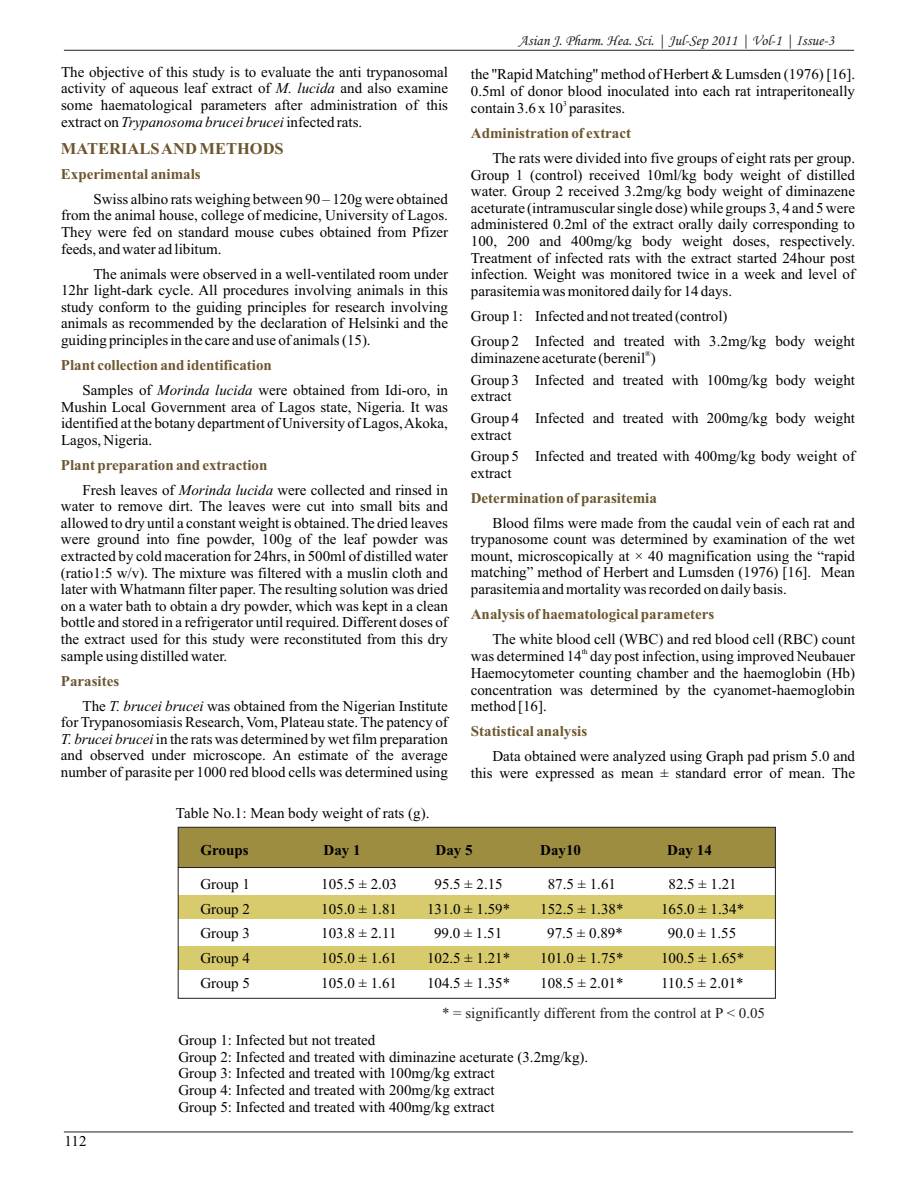
<style>
.page{position:relative;width:918px;height:1188px;background:#fff}
.page>*{position:absolute;margin:0;border:0;box-sizing:border-box;transform-origin:0 0}
.t1{font:700 16.5px "Times New Roman";color:#6c562e}
.t2{font:15px/16.6px "Times New Roman";color:#000;text-align:justify}
.t3{font:700 15px "Times New Roman";color:#6c562e}
.t4{font:italic 15px "Monotype Corsiva";color:#231f20}
.t5{font:15px "Times New Roman";color:#231f20}
.t6{font:700 15px "Times New Roman";color:#6b5635}
.t7{font:700 15px "Times New Roman";color:#000}
.t8{font:7.5px "Times New Roman";color:#000}
.s1{font-style:italic}
</style>
<div class="page">
<div style="left:178px;top:946px;width:597px;height:23px;background:#d7cb6e"></div>
<div style="left:178px;top:827px;width:598px;height:40px;background:#9d8d41"></div>
<div style="left:178px;top:895px;width:597px;height:24px;background:#d7cb6e"></div>
<div style="left:178px;top:867px;width:598px;height:131px;border:1px solid #231f20"></div>
<hr style="left:64px;top:50px;width:790px;height:1px;background:#231f20">
<hr style="left:64px;top:1132px;width:789px;height:1px;background:#231f20">
<p class="t2" style="left:61px;top:65px;width:389px">The objective of this study is to evaluate the anti trypanosomal activity of aqueous leaf extract of <span class="s1">M. lucida</span> and also examine some haematological parameters after administration of this extract on <span class="s1">Trypanosoma brucei brucei</span> infected rats.</p>
<p class="t1" style="left:61px;top:142px;width:224px">MATERIALS AND METHODS</p>
<p class="t3" style="left:61px;top:169px;width:141px">Experimental animals</p>
<p class="t2" style="left:61px;top:192px;width:389px;text-indent:32px">Swiss albino rats weighing between 90 – 120g were obtained from the animal house, college of medicine, University of Lagos.<br>They were fed on standard mouse cubes obtained from Pfizer feeds, and water ad libitum.</p>
<p class="t2" style="left:61px;top:267px;width:389px;text-indent:32px">The animals were observed in a well-ventilated room under 12hr light-dark cycle. All procedures involving animals in this study conform to the guiding principles for research involving animals as recommended by the declaration of Helsinki and the guiding principles in the care and use of animals (15).</p>
<p class="t2" style="left:61px;top:383px;width:389px;text-indent:22px">Samples of <span class="s1">Morinda lucida</span> were obtained from Idi-oro, in Mushin Local Government area of Lagos state, Nigeria. It was identified at the botany department of University of Lagos, Akoka, Lagos, Nigeria.</p>
<p class="t2" style="left:61px;top:483px;width:389px;text-indent:22px">Fresh leaves of <span class="s1">Morinda lucida</span> were collected and rinsed in water to remove dirt. The leaves were cut into small bits and allowed to dry until a constant weight is obtained. The dried leaves were ground into fine powder, 100g of the leaf powder was extracted by cold maceration for 24hrs, in 500ml of distilled water (ratio1:5 w/v). The mixture was filtered with a muslin cloth and later with Whatmann filter paper. The resulting solution was dried on a water bath to obtain a dry powder, which was kept in a clean bottle and stored in a refrigerator until required. Different doses of the extract used for this study were reconstituted from this dry sample using distilled water.</p>
<p class="t2" style="left:61px;top:699px;width:389px;text-indent:22px">The <span class="s1">T. brucei brucei</span> was obtained from the Nigerian Institute for Trypanosomiasis Research, Vom, Plateau state. The patency of <span class="s1">T. brucei brucei</span> in the rats was determined by wet film preparation and observed under microscope. An estimate of the average number of parasite per 1000 red blood cells was determined using</p>
<p class="t3" style="left:61px;top:360px;width:212px">Plant collection and identification</p>
<p class="t6" style="left:61px;top:459px;width:208px">Plant preparation and extraction</p>
<p class="t6" style="left:61px;top:675px;width:60px">Parasites</p>
<p class="t2" style="left:176px;top:806px;width:255px">Table No.1: Mean body weight of rats (g).</p>
<p class="t4" style="left:519px;top:35px;width:317px">Asian J. Pharm. Hea. Sci. | Jul-Sep 2011 | Vol-1 | Issue-3</p>
<p class="t2" style="left:471px;top:67px;width:386px">the ''Rapid Matching'' method of Herbert &amp; Lumsden (1976) [16].<br>0.5ml of donor blood inoculated into each rat intraperitoneally</p>
<p class="t8" style="left:563px;top:100px;width:5px">3</p>
<p class="t2" style="left:471px;top:101px;width:156px">contain 3.6 x 10 parasites.</p>
<p class="t2" style="left:471px;top:151px;width:386px;text-indent:22px">The rats were divided into five groups of eight rats per group.<br>Group 1 (control) received 10ml/kg body weight of distilled water. Group 2 received 3.2mg/kg body weight of diminazene aceturate (intramuscular single dose) while groups 3, 4 and 5 were administered 0.2ml of the extract orally daily corresponding to 100, 200 and 400mg/kg body weight doses, respectively.<br>Treatment of infected rats with the extract started 24hour post infection. Weight was monitored twice in a week and level of parasitemia was monitored daily for 14 days.</p>
<p class="t2" style="left:471px;top:305px;width:386px;line-height:24.9px">Group 1: Infected and not treated (control)<br>Group 2 Infected and treated with 3.2mg/kg body weight</p>
<p class="t8" style="left:645px;top:350px;width:7px">®</p>
<p class="t2" style="left:471px;top:349px;width:386px;line-height:21.6px">diminazene aceturate (berenil )<br>Group 3 Infected and treated with 100mg/kg body weight</p>
<p class="t2" style="left:471px;top:387px;width:386px;line-height:21.6px">extract<br>Group 4 Infected and treated with 200mg/kg body weight</p>
<p class="t2" style="left:471px;top:425px;width:386px;line-height:21.6px">extract<br>Group 5 Infected and treated with 400mg/kg body weight of</p>
<p class="t2" style="left:471px;top:466px;width:42px">extract</p>
<p class="t2" style="left:471px;top:516px;width:386px;text-indent:22px">Blood films were made from the caudal vein of each rat and trypanosome count was determined by examination of the wet mount, microscopically at × 40 magnification using the “rapid matching” method of Herbert and Lumsden (1976) [16]. Mean parasitemia and mortality was recorded on daily basis.</p>
<p class="t2" style="left:492px;top:632px;width:364px">The white blood cell (WBC) and red blood cell (RBC) count</p>
<p class="t8" style="left:582px;top:649px;width:7px">th</p>
<p class="t2" style="left:471px;top:649px;width:386px">was determined 14 day post infection, using improved Neubauer Haemocytometer counting chamber and the haemoglobin (Hb) concentration was determined by the cyanomet-haemoglobin method [16].</p>
<p class="t2" style="left:471px;top:749px;width:386px;text-align:right">Data obtained were analyzed using Graph pad prism 5.0 and this were expressed as mean ± standard error of mean. The</p>
<p class="t3" style="left:471px;top:128px;width:162px">Administration of extract</p>
<p class="t3" style="left:471px;top:492px;width:188px">Determination of parasitemia</p>
<p class="t3" style="left:471px;top:609px;width:245px">Analysis of haematological parameters</p>
<p class="t3" style="left:471px;top:726px;width:118px">Statistical analysis</p>
<p class="t7" style="left:200px;top:845px;width:50px">Groups</p>
<p class="t7" style="left:324px;top:845px;width:39px">Day 1</p>
<p class="t7" style="left:436px;top:845px;width:39px">Day 5</p>
<p class="t7" style="left:540px;top:845px;width:42px">Day10</p>
<p class="t7" style="left:667px;top:845px;width:46px">Day 14</p>
<p class="t2" style="left:200px;top:877px;width:51px">Group 1</p>
<p class="t2" style="left:321px;top:877px;width:77px">105.5 ± 2.03</p>
<p class="t2" style="left:435px;top:877px;width:70px">95.5 ± 2.15</p>
<p class="t2" style="left:548px;top:877px;width:70px">87.5 ± 1.61</p>
<p class="t2" style="left:669px;top:877px;width:70px">82.5 ± 1.21</p>
<p class="t2" style="left:200px;top:902px;width:51px">Group 2</p>
<p class="t2" style="left:321px;top:902px;width:77px">105.0 ± 1.81</p>
<p class="t2" style="left:427px;top:902px;width:85px">131.0 ± 1.59*</p>
<p class="t2" style="left:540px;top:902px;width:85px">152.5 ± 1.38*</p>
<p class="t2" style="left:661px;top:902px;width:85px">165.0 ± 1.34*</p>
<p class="t2" style="left:200px;top:927px;width:51px">Group 3</p>
<p class="t2" style="left:321px;top:927px;width:77px">103.8 ± 2.11</p>
<p class="t2" style="left:434px;top:927px;width:70px">99.0 ± 1.51</p>
<p class="t2" style="left:547px;top:927px;width:77px">97.5 ± 0.89*</p>
<p class="t2" style="left:668px;top:927px;width:70px">90.0 ± 1.55</p>
<p class="t2" style="left:200px;top:951px;width:51px">Group 4</p>
<p class="t2" style="left:321px;top:951px;width:77px">105.0 ± 1.61</p>
<p class="t2" style="left:427px;top:951px;width:85px">102.5 ± 1.21*</p>
<p class="t2" style="left:540px;top:951px;width:85px">101.0 ± 1.75*</p>
<p class="t2" style="left:661px;top:951px;width:85px">100.5 ± 1.65*</p>
<p class="t2" style="left:200px;top:976px;width:51px">Group 5</p>
<p class="t2" style="left:321px;top:976px;width:77px">105.0 ± 1.61</p>
<p class="t2" style="left:427px;top:976px;width:85px">104.5 ± 1.35*</p>
<p class="t2" style="left:540px;top:976px;width:85px">108.5 ± 2.01*</p>
<p class="t2" style="left:661px;top:976px;width:84px">110.5 ± 2.01*</p>
<p class="t5" style="left:442px;top:1008px;width:325px">* = significantly different from the control at P &lt; 0.05</p>
<p class="t2" style="left:65px;top:1134px;width:23px">112</p>
<p class="t2" style="left:178px;top:1033px;width:411px;text-align:left">Group 1: Infected but not treated<br>Group 2: Infected and treated with diminazine aceturate (3.2mg/kg).<br>Group 3: Infected and treated with 100mg/kg extract<br>Group 4: Infected and treated with 200mg/kg extract<br>Group 5: Infected and treated with 400mg/kg extract</p>
</div>
